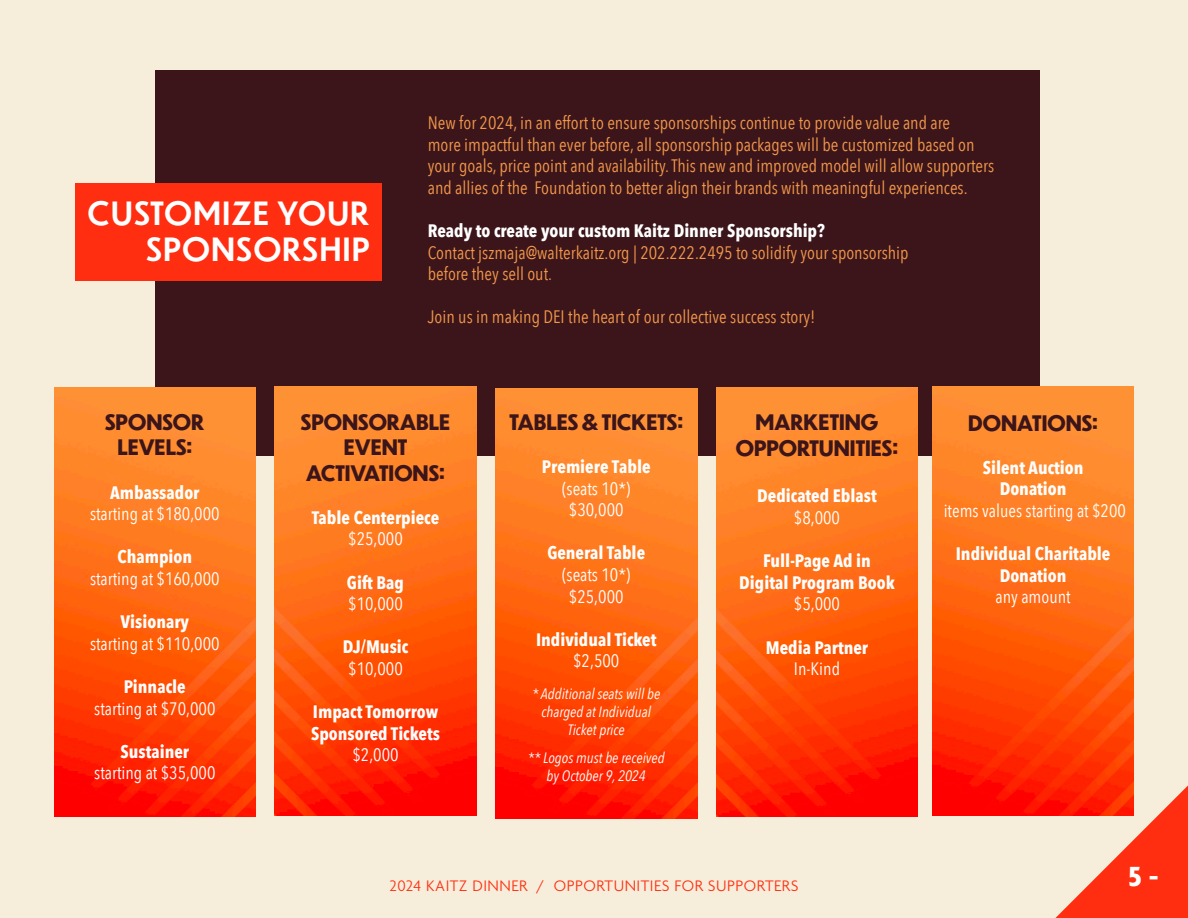
<style>
.page{position:relative;width:1188px;height:918px;background:#f7eddb}
.page>*{position:absolute;margin:0;border:0;box-sizing:border-box;transform-origin:0 0}
.t1{font:500 31.5px/36px "Dunbar Low";letter-spacing:.05em;color:#fff;text-align:right}
.t2{font:700 30px "Agenda";color:#fff}
.t3{font:700 21px/25.2px "Dunbar Low";color:#3b151a;text-align:center}
.t4{font:18px/21.6px "Avenir Next Condensed";color:#f2974b}
.t5{font:700 18px/21.6px "Avenir Next Condensed";color:#fff;text-align:center}
.t6{font:18px/21.6px "Avenir Next Condensed";color:#fff;text-align:center}
.t7{font:300 16.5px "Agenda";letter-spacing:.03em;color:#ff2e10}
.t8{font:italic 15px/18px "Avenir Next Condensed";color:#fff;text-align:center}
.s1{font-weight:700}
.s2{font-weight:400}
</style>
<div class="page">
<svg style="left:1055px;top:785px;width:133px;height:133px"></svg>
<div style="left:155px;top:70px;width:884px;height:385px;background:#3b151a"></div>
<img style="left:495px;top:389px;width:202px;height:429px">
<img style="left:716px;top:388px;width:202px;height:429px">
<img style="left:54px;top:388px;width:202px;height:429px">
<div style="left:76px;top:183px;width:306px;height:97px;background:#ff2e10"></div>
<img style="left:275px;top:387px;width:201px;height:429px">
<img style="left:932px;top:386px;width:202px;height:429px">
<p class="t1" style="left:88px;top:194px;width:283px">CUSTOMIZE YOUR<br>SPONSORSHIP</p>
<p class="t4" style="left:428px;top:111px;width:524px">New for 2024, in an effort to ensure sponsorships continue to provide value and are</p>
<p class="t4" style="left:428px;top:133px;width:568px">more impactful than ever before, all sponsorship packages will be customized based on your goals, price point and availability. This new and improved model will allow supporters and allies of the Foundation to better align their brands with meaningful experiences.</p>
<p class="t5" style="left:428px;top:220px;width:399px">Ready to create your custom Kaitz Dinner Sponsorship?</p>
<p class="t4" style="left:428px;top:241px;width:482px">Contact jszmaja@walterkaitz.org | 202.222.2495 to solidify your sponsorship</p>
<p class="t4" style="left:428px;top:262px;width:126px">before they sell out.</p>
<p class="t4" style="left:428px;top:305px;width:389px">Join us in making DEI the heart of our collective success story!</p>
<p class="t3" style="left:105px;top:409px;width:101px">SPONSOR</p>
<p class="t3" style="left:117px;top:434px;width:76px">LEVELS:</p>
<p class="t5" style="left:110px;top:481px;width:91px">Ambassador</p>
<p class="t6" style="left:90px;top:502px;width:131px">starting at $180,000</p>
<p class="t5" style="left:117px;top:546px;width:76px">Champion</p>
<p class="t6" style="left:90px;top:567px;width:131px">starting at $160,000</p>
<p class="t5" style="left:120px;top:611px;width:70px">Visionary</p>
<p class="t6" style="left:90px;top:632px;width:131px">starting at $110,000</p>
<p class="t5" style="left:124px;top:676px;width:63px">Pinnacle</p>
<p class="t6" style="left:94px;top:697px;width:123px">starting at $70,000</p>
<p class="t5" style="left:121px;top:741px;width:70px">Sustainer</p>
<p class="t6" style="left:94px;top:761px;width:123px">starting at $35,000</p>
<p class="t3" style="left:301px;top:409px;width:151px">SPONSORABLE<br>EVENT</p>
<p class="t3" style="left:306px;top:460px;width:140px">ACTIVATIONS:</p>
<p class="t5" style="left:312px;top:507px;width:129px">Table Centerpiece</p>
<p class="t6" style="left:348px;top:527px;width:56px">$25,000</p>
<p class="t5" style="left:347px;top:571px;width:59px">Gift Bag</p>
<p class="t6" style="left:348px;top:592px;width:56px">$10,000</p>
<p class="t5" style="left:343px;top:636px;width:67px">DJ/Music</p>
<p class="t6" style="left:348px;top:657px;width:56px">$10,000</p>
<p class="t5" style="left:313px;top:701px;width:127px">Impact Tomorrow</p>
<p class="t5" style="left:311px;top:723px;width:130px">Sponsored Tickets</p>
<p class="t6" style="left:352px;top:743px;width:48px">$2,000</p>
<p class="t3" style="left:509px;top:409px;width:175px">TABLES &amp; TICKETS:</p>
<p class="t6" style="left:542px;top:455px;width:110px"><span class="s1">Premiere Table </span>(seats 10*) $30,000</p>
<p class="t6" style="left:547px;top:541px;width:99px"><span class="s1">General Table </span>(seats 10*) $25,000</p>
<p class="t5" style="left:536px;top:629px;width:122px">Individual Ticket <span class="s2">$2,500</span></p>
<p class="t8" style="left:532px;top:685px;width:130px">* Additional seats will be charged at Individual<br>Ticket price</p>
<p class="t8" style="left:528px;top:749px;width:138px">** Logos must be received by October 9, 2024</p>
<p class="t3" style="left:756px;top:409px;width:124px">MARKETING</p>
<p class="t3" style="left:736px;top:435px;width:164px">OPPORTUNITIES:</p>
<p class="t5" style="left:757px;top:485px;width:121px">Dedicated Eblast</p>
<p class="t6" style="left:794px;top:506px;width:48px">$8,000</p>
<p class="t5" style="left:763px;top:550px;width:109px">Full-Page Ad in</p>
<p class="t5" style="left:739px;top:571px;width:157px">Digital Program Book</p>
<p class="t6" style="left:794px;top:592px;width:48px">$5,000</p>
<p class="t5" style="left:766px;top:636px;width:104px">Media Partner</p>
<p class="t6" style="left:794px;top:657px;width:48px">In-Kind</p>
<p class="t7" style="left:389px;top:877px;width:411px">2024 KAITZ DINNER / OPPORTUNITIES FOR SUPPORTERS</p>
<p class="t3" style="left:968px;top:410px;width:131px">DONATIONS:</p>
<p class="t5" style="left:983px;top:457px;width:102px">Silent Auction</p>
<p class="t5" style="left:1000px;top:478px;width:68px">Donation</p>
<p class="t6" style="left:944px;top:499px;width:184px">items values starting at $200</p>
<p class="t5" style="left:956px;top:543px;width:156px">Individual Charitable</p>
<p class="t5" style="left:1000px;top:565px;width:68px">Donation</p>
<p class="t6" style="left:996px;top:585px;width:77px">any amount</p>
<p class="t2" style="left:1128px;top:860px;width:32px">5 -</p>
</div>
